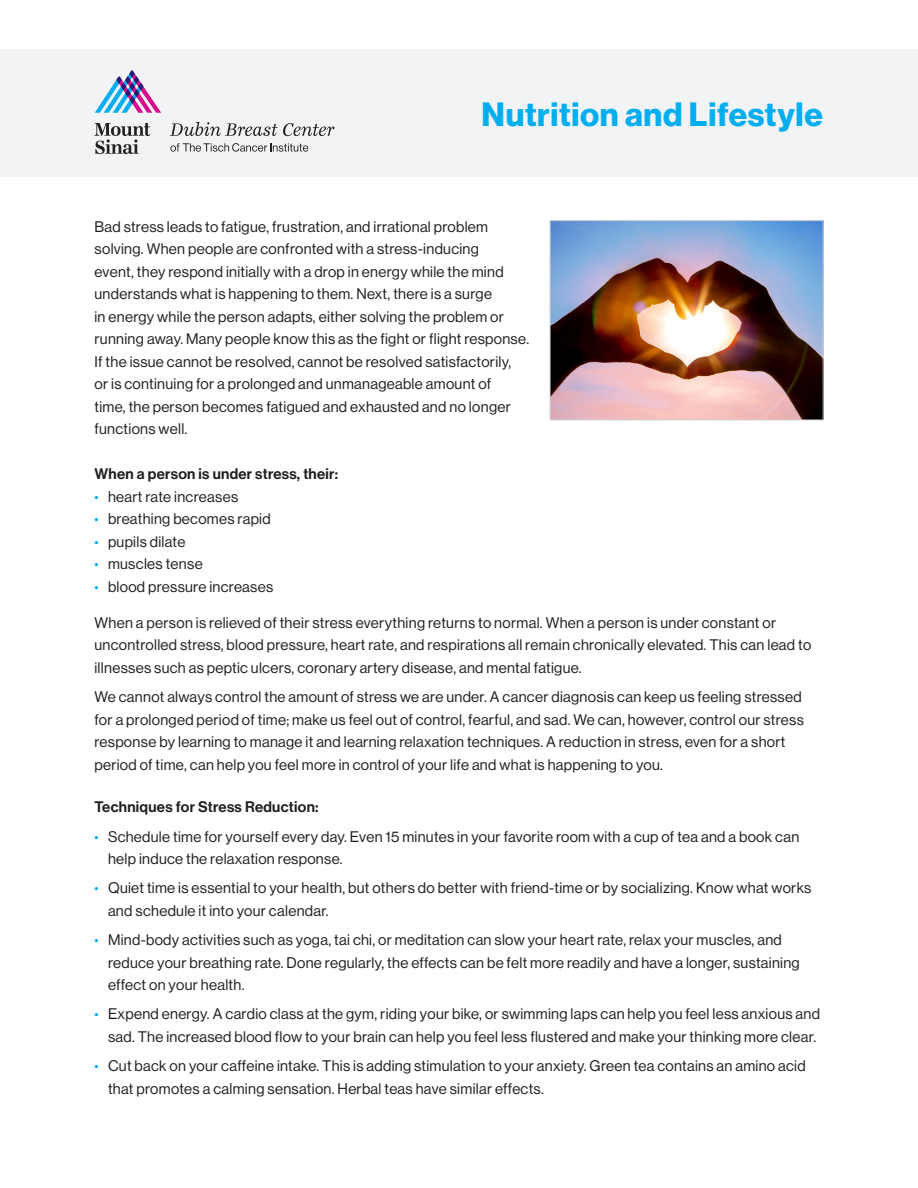
<style>
.page{position:relative;width:918px;height:1188px;background:#fff}
.page>*{position:absolute;margin:0;border:0;box-sizing:border-box;transform-origin:0 0}
.t1{font:33px "N Haas Grotesk DS Std 75 Bd";letter-spacing:.02em;color:#00aeef}
.t2{font:15px/22.5px "N Haas Grotesk DS Std 55 Rg";letter-spacing:.02em;color:#231f20}
.t3{font:15px "N Haas Grotesk DS Std 65 Md";letter-spacing:.02em;color:#231f20}
.s1{font-size:13.5px;color:#00aeef}
</style>
<div class="page">
<div style="left:0;top:50px;width:918px;height:127px;background:#f2f3f4"></div>
<img style="left:552px;top:222px;width:269px;height:196px">
<div style="left:550px;top:220px;width:273px;height:200px;border:1px solid #d1d2d4"></div>
<svg style="left:95px;top:70px;width:66px;height:43px"></svg>
<svg style="left:94px;top:123px;width:56px;height:31px"></svg>
<svg style="left:170px;top:122px;width:165px;height:14px"></svg>
<svg style="left:170px;top:143px;width:138px;height:9px"></svg>
<p class="t1" style="left:482px;top:95px;width:343px">Nutrition and Lifestyle</p>
<p class="t2" style="left:94px;top:216px;width:436px">Bad stress leads to fatigue, frustration, and irrational problem solving. When people are confronted with a stress-inducing<br>event, they respond initially with a drop in energy while the mind understands what is happening to them. Next, there is a surge<br>in energy while the person adapts, either solving the problem or running away. Many people know this as the fight or flight response.<br>If the issue cannot be resolved, cannot be resolved satisfactorily,<br>or is continuing for a prolonged and unmanageable amount of<br>time, the person becomes fatigued and exhausted and no longer functions well.</p>
<p class="t3" style="left:94px;top:465px;width:245px">When a person is under stress, their:</p>
<p class="t2" style="left:94px;top:486px;width:145px"><span class="s1">•</span> heart rate increases</p>
<p class="t2" style="left:94px;top:508px;width:178px"><span class="s1">•</span> breathing becomes rapid</p>
<p class="t2" style="left:94px;top:531px;width:92px"><span class="s1">•</span> pupils dilate</p>
<p class="t2" style="left:94px;top:553px;width:110px"><span class="s1">•</span> muscles tense</p>
<p class="t2" style="left:94px;top:576px;width:180px"><span class="s1">•</span> blood pressure increases</p>
<p class="t2" style="left:94px;top:612px;width:718px">When a person is relieved of their stress everything returns to normal. When a person is under constant or uncontrolled stress, blood pressure, heart rate, and respirations all remain chronically elevated. This can lead to illnesses such as peptic ulcers, coronary artery disease, and mental fatigue.</p>
<p class="t2" style="left:94px;top:686px;width:711px">We cannot always control the amount of stress we are under. A cancer diagnosis can keep us feeling stressed for a prolonged period of time; make us feel out of control, fearful, and sad. We can, however, control our stress response by learning to manage it and learning relaxation techniques. A reduction in stress, even for a short period of time, can help you feel more in control of your life and what is happening to you.</p>
<p class="t3" style="left:94px;top:798px;width:226px">Techniques for Stress Reduction:</p>
<p class="t2" style="left:108px;top:825px;width:693px;text-indent:-14px"><span class="s1">•</span> Schedule time for yourself every day. Even 15 minutes in your favorite room with a cup of tea and a book can help induce the relaxation response.</p>
<p class="t2" style="left:108px;top:877px;width:705px;text-indent:-14px"><span class="s1">•</span> Quiet time is essential to your health, but others do better with friend-time or by socializing. Know what works and schedule it into your calendar.</p>
<p class="t2" style="left:108px;top:929px;width:693px;text-indent:-14px"><span class="s1">•</span> Mind-body activities such as yoga, tai chi, or meditation can slow your heart rate, relax your muscles, and reduce your breathing rate. Done regularly, the effects can be felt more readily and have a longer, sustaining effect on your health.</p>
<p class="t2" style="left:94px;top:1003px;width:727px;text-align:right"><span class="s1">•</span> Expend energy. A cardio class at the gym, riding your bike, or swimming laps can help you feel less anxious and sad. The increased blood flow to your brain can help you feel less flustered and make your thinking more clear.</p>
<p class="t2" style="left:108px;top:1055px;width:699px;text-indent:-14px"><span class="s1">•</span> Cut back on your caffeine intake. This is adding stimulation to your anxiety. Green tea contains an amino acid that promotes a calming sensation. Herbal teas have similar effects.</p>
</div>
